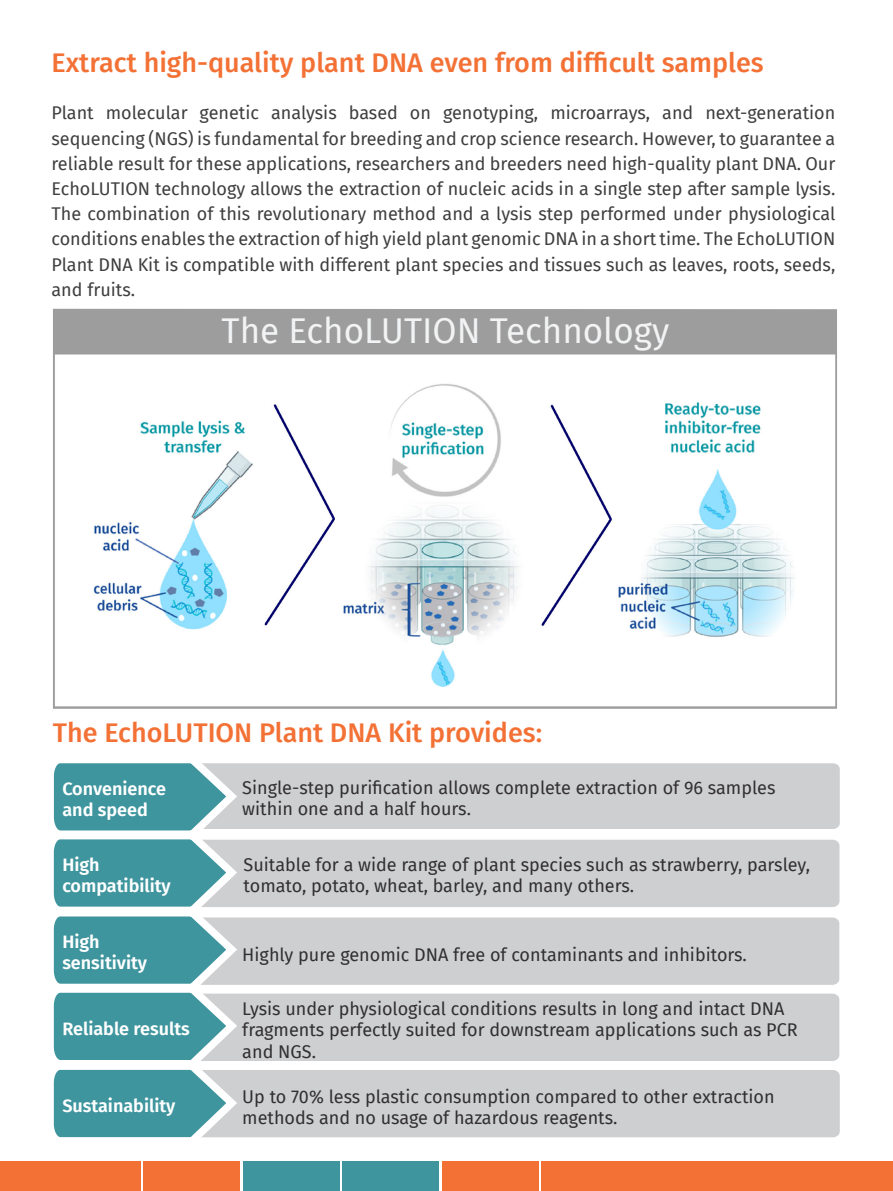
<style>
.page{position:relative;width:893px;height:1191px;background:#fff}
.page>*{position:absolute;margin:0;border:0;box-sizing:border-box;transform-origin:0 0}
.t1{font:34.95px "Fira Sans";color:#f2f3f4}
.t2{font:500 27px "Fira Sans";color:#f37135}
.t3{font:18px/25.2px "Fira Sans";color:#3e3e3f;text-align:justify}
.t4{font:18px/21.6px "Fira Sans";color:#312f30}
.t5{font:600 18px/21.6px "Fira Sans";color:#fff}
</style>
<div class="page">
<div style="left:243px;top:1072px;width:597px;height:66px;background:#cecfd1"></div>
<svg style="left:243px;top:996px;width:597px;height:76px;background:#d3d4d6"></svg>
<svg style="left:243px;top:918px;width:597px;height:78px;background:#d3d4d6"></svg>
<div style="left:243px;top:763px;width:597px;height:65px;background:#cecfd1"></div>
<svg style="left:243px;top:828px;width:597px;height:90px"></svg>
<svg style="left:53px;top:763px;width:190px;height:375px;background:#6dacb3"></svg>
<div style="left:541px;top:1161px;width:352px;height:30px;background:#f37135"></div>
<div style="left:442px;top:1161px;width:96px;height:30px;background:#f37135"></div>
<div style="left:342px;top:1161px;width:97px;height:30px;background:#3e959e"></div>
<div style="left:243px;top:1161px;width:96px;height:30px;background:#3e959e"></div>
<div style="left:143px;top:1161px;width:97px;height:30px;background:#f37135"></div>
<div style="left:0;top:1161px;width:140px;height:30px;background:#f37135"></div>
<img style="left:53px;top:309px;width:784px;height:400px">
<h2 class="t2" style="left:52px;top:41px;width:714px">Extract high-quality plant DNA even from difficult samples</h2>
<p class="t3" style="left:52px;top:100px;width:785px">Plant molecular genetic analysis based on genotyping, microarrays, and next-generation sequencing (NGS) is fundamental for breeding and crop science research. However, to guarantee a reliable result for these applications, researchers and breeders need high-quality plant DNA. Our EchoLUTION technology allows the extraction of nucleic acids in a single step after sample lysis.<br>The combination of this revolutionary method and a lysis step performed under physiological conditions enables the extraction of high yield plant genomic DNA in a short time. The EchoLUTION Plant DNA Kit is compatible with different plant species and tissues such as leaves, roots, seeds, and fruits.</p>
<h1 class="t1" style="left:222px;top:304px;width:449px">The EchoLUTION Technology</h1>
<h2 class="t2" style="left:53px;top:710px;width:491px">The EchoLUTION Plant DNA Kit provides:</h2>
<p class="t5" style="left:62px;top:776px;width:105px">Convenience and speed</p>
<p class="t5" style="left:62px;top:852px;width:110px">High compatibility</p>
<p class="t5" style="left:62px;top:929px;width:86px">High sensitivity</p>
<p class="t5" style="left:62px;top:1016px;width:129px">Reliable results</p>
<p class="t5" style="left:62px;top:1093px;width:115px">Sustainability</p>
<p class="t4" style="left:242px;top:776px;width:535px">Single-step purification allows complete extraction of 96 samples within one and a half hours.</p>
<p class="t4" style="left:244px;top:853px;width:568px">Suitable for a wide range of plant species such as strawberry, parsley, tomato, potato, wheat, barley, and many others.</p>
<p class="t4" style="left:242px;top:943px;width:506px">Highly pure genomic DNA free of contaminants and inhibitors.</p>
<p class="t4" style="left:242px;top:997px;width:557px">Lysis under physiological conditions results in long and intact DNA fragments perfectly suited for downstream applications such as PCR and NGS.</p>
<p class="t4" style="left:242px;top:1085px;width:534px">Up to 70% less plastic consumption compared to other extraction methods and no usage of hazardous reagents.</p>
</div>
